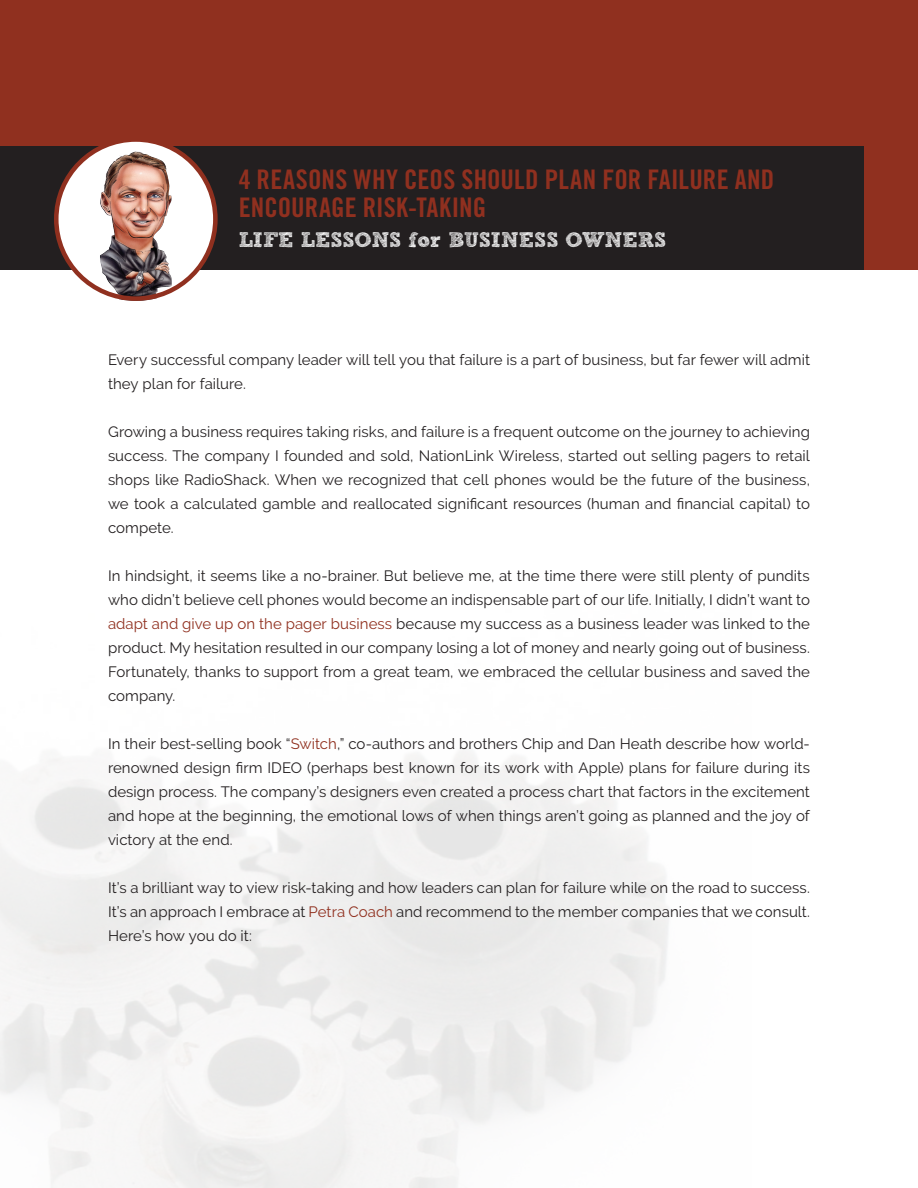
<style>
.page{position:relative;width:918px;height:1188px;background:#fff}
.page>*{position:absolute;margin:0;border:0;box-sizing:border-box;transform-origin:0 0}
.t1{font:27px "Trade Gothic LT Std Bd Cn 20";letter-spacing:.01em;color:#90301f}
.t2{font:21px "Sketch Rockwell";color:#fff}
.t3{font:15px/24px "Raleway";letter-spacing:.005em;color:#231f20;text-align:justify}
.s1{color:#90301f}
</style>
<div class="page">
<div style="left:0;top:0;width:918px;height:270px;background:#90301f"></div>
<div style="left:0;top:146px;width:864px;height:124px;background:#231f20"></div>
<div style="left:56px;top:140px;width:159px;height:159px;background:#fff;border-radius:50%"></div>
<img style="left:99px;top:151px;width:73px;height:150px">
<div style="left:54px;top:137px;width:164px;height:164px;border:5px solid #90301f;border-radius:50%"></div>
<p class="t1" style="left:239px;top:163px;width:537px">4 REASONS WHY CEOS SHOULD PLAN FOR FAILURE AND</p>
<p class="t1" style="left:239px;top:191px;width:249px">ENCOURAGE RISK-TAKING</p>
<p class="t2" style="left:239px;top:228px;width:429px">LIFE LESSONS for BUSINESS OWNERS</p>
<p class="t3" style="left:108px;top:347px;width:704px">Every successful company leader will tell you that failure is a part of business, but far fewer will admit they plan for failure.</p>
<p class="t3" style="left:108px;top:419px;width:704px">Growing a business requires taking risks, and failure is a frequent outcome on the journey to achieving success. The company I founded and sold, NationLink Wireless, started out selling pagers to retail shops like RadioShack. When we recognized that cell phones would be the future of the business, we took a calculated gamble and reallocated significant resources (human and financial capital) to compete.</p>
<p class="t3" style="left:108px;top:563px;width:704px">In hindsight, it seems like a no-brainer. But believe me, at the time there were still plenty of pundits who didn’t believe cell phones would become an indispensable part of our life. Initially, I didn’t want to <span class="s1">adapt and give up on the pager business</span> because my success as a business leader was linked to the product. My hesitation resulted in our company losing a lot of money and nearly going out of business.<br>Fortunately, thanks to support from a great team, we embraced the cellular business and saved the company.</p>
<p class="t3" style="left:108px;top:731px;width:703px">In their best-selling book “<span class="s1">Switch</span>,” co-authors and brothers Chip and Dan Heath describe how world&shy;renowned design firm IDEO (perhaps best known for its work with Apple) plans for failure during its design process. The company’s designers even created a process chart that factors in the excitement and hope at the beginning, the emotional lows of when things aren’t going as planned and the joy of victory at the end.</p>
<p class="t3" style="left:108px;top:875px;width:704px">It’s a brilliant way to view risk-taking and how leaders can plan for failure while on the road to success.<br>It’s an approach I embrace at <span class="s1">Petra Coach</span> and recommend to the member companies that we consult.<br>Here’s how you do it:</p>
</div>
